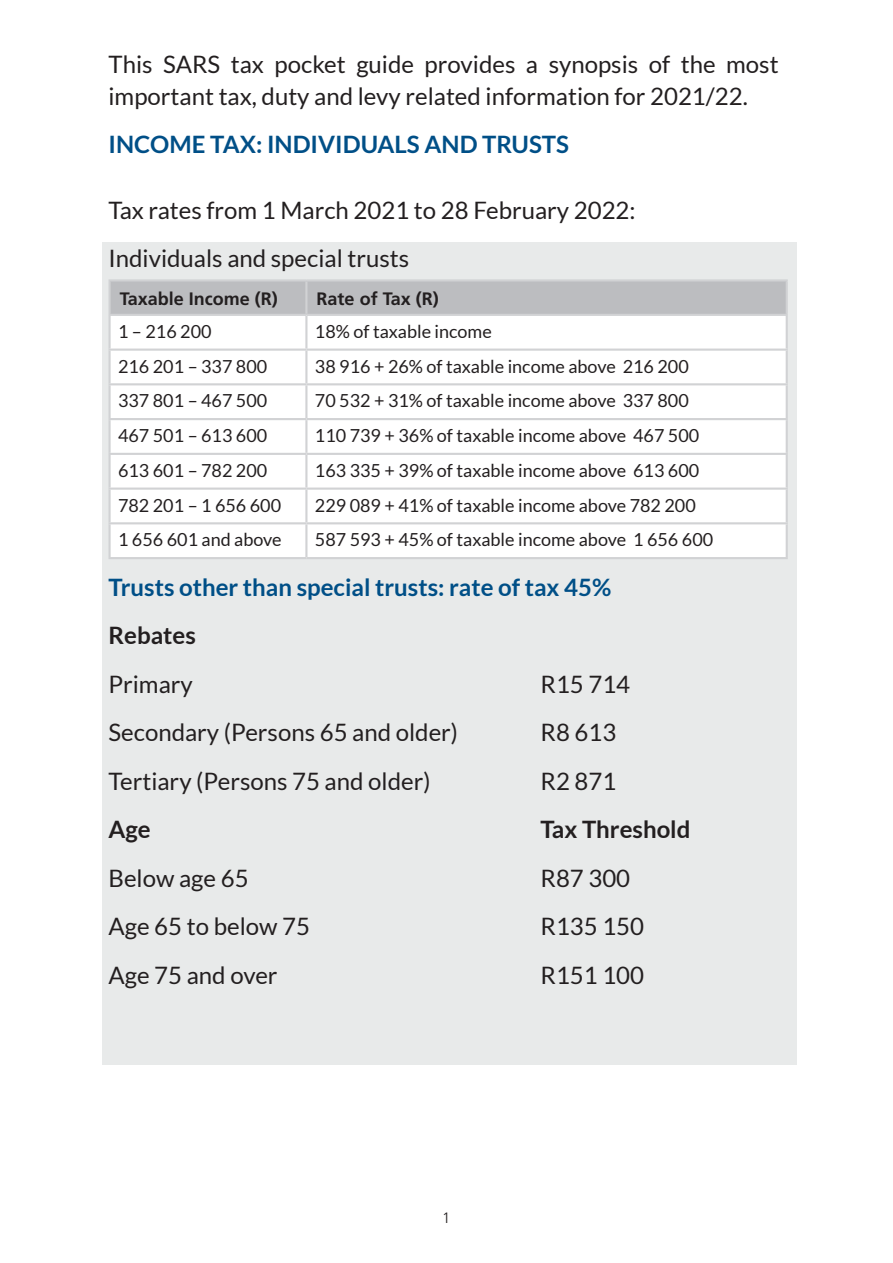
<style>
.page{position:relative;width:893px;height:1263px;background:#fff}
.page>*{position:absolute;margin:0;border:0;box-sizing:border-box;transform-origin:0 0}
.t1{font:24px/31.5px "Lato";color:#231f20}
.t2{font:700 24px "Lato";color:#004f87}
.t3{font:700 24px "Lato";color:#231f20}
.t4{font:18px "Lato";color:#231f20}
.t5{font:700 18px "Frutiger";color:#231f20}
.t6{font:300 15px "Frutiger";color:#231f20}
</style>
<div class="page">
<div style="left:102px;top:242px;width:695px;height:822px;background:#e8eaea"></div>
<div style="left:111px;top:281px;width:675px;height:33px;background:#bcbdc0"></div>
<div style="left:111px;top:316px;width:674px;height:241px;background:#fff"></div>
<hr style="left:108px;top:279px;width:198px;height:2px;background:#d1d2d4">
<hr style="left:108px;top:281px;width:3px;height:33px;background:#d1d2d4">
<hr style="left:306px;top:279px;width:482px;height:2px;background:#d1d2d4">
<hr style="left:305px;top:281px;width:2px;height:33px;background:#d1d2d4">
<hr style="left:786px;top:281px;width:2px;height:33px;background:#d1d2d4">
<hr style="left:108px;top:314px;width:198px;height:2px;background:#d1d2d4">
<hr style="left:306px;top:314px;width:482px;height:2px;background:#d1d2d4">
<hr style="left:108px;top:316px;width:3px;height:33px;background:#d1d2d4">
<hr style="left:305px;top:316px;width:2px;height:33px;background:#d1d2d4">
<hr style="left:786px;top:316px;width:2px;height:33px;background:#d1d2d4">
<hr style="left:108px;top:349px;width:198px;height:2px;background:#d1d2d4">
<hr style="left:108px;top:351px;width:3px;height:32px;background:#d1d2d4">
<hr style="left:306px;top:349px;width:482px;height:2px;background:#d1d2d4">
<hr style="left:305px;top:351px;width:2px;height:32px;background:#d1d2d4">
<hr style="left:786px;top:351px;width:2px;height:32px;background:#d1d2d4">
<hr style="left:108px;top:383px;width:198px;height:2px;background:#d1d2d4">
<hr style="left:108px;top:385px;width:3px;height:33px;background:#d1d2d4">
<hr style="left:306px;top:383px;width:482px;height:2px;background:#d1d2d4">
<hr style="left:305px;top:385px;width:2px;height:33px;background:#d1d2d4">
<hr style="left:786px;top:385px;width:2px;height:33px;background:#d1d2d4">
<hr style="left:108px;top:418px;width:198px;height:2px;background:#d1d2d4">
<hr style="left:108px;top:420px;width:3px;height:33px;background:#d1d2d4">
<hr style="left:306px;top:418px;width:482px;height:2px;background:#d1d2d4">
<hr style="left:305px;top:420px;width:2px;height:33px;background:#d1d2d4">
<hr style="left:786px;top:420px;width:2px;height:33px;background:#d1d2d4">
<hr style="left:108px;top:453px;width:198px;height:2px;background:#d1d2d4">
<hr style="left:108px;top:455px;width:3px;height:32px;background:#d1d2d4">
<hr style="left:306px;top:453px;width:482px;height:2px;background:#d1d2d4">
<hr style="left:305px;top:455px;width:2px;height:32px;background:#d1d2d4">
<hr style="left:786px;top:455px;width:2px;height:32px;background:#d1d2d4">
<hr style="left:108px;top:487px;width:198px;height:3px;background:#d1d2d4">
<hr style="left:108px;top:490px;width:3px;height:32px;background:#d1d2d4">
<hr style="left:306px;top:487px;width:482px;height:3px;background:#d1d2d4">
<hr style="left:305px;top:490px;width:2px;height:32px;background:#d1d2d4">
<hr style="left:786px;top:490px;width:2px;height:32px;background:#d1d2d4">
<hr style="left:108px;top:522px;width:198px;height:2px;background:#d1d2d4">
<hr style="left:108px;top:524px;width:3px;height:33px;background:#d1d2d4">
<hr style="left:306px;top:522px;width:482px;height:2px;background:#d1d2d4">
<hr style="left:305px;top:524px;width:2px;height:33px;background:#d1d2d4">
<hr style="left:786px;top:524px;width:2px;height:33px;background:#d1d2d4">
<hr style="left:108px;top:557px;width:198px;height:2px;background:#d1d2d4">
<hr style="left:306px;top:557px;width:482px;height:2px;background:#d1d2d4">
<p class="t1" style="left:108px;top:49px;width:672px">This SARS tax pocket guide provides a synopsis of the most important tax, duty and levy related information for 2021/22.</p>
<p class="t2" style="left:108px;top:131px;width:462px">INCOME TAX: INDIVIDUALS AND TRUSTS</p>
<p class="t1" style="left:108px;top:194px;width:529px">Tax rates from 1 March 2021 to 28 February 2022:</p>
<p class="t1" style="left:108px;top:243px;width:302px">Individuals and special trusts</p>
<p class="t5" style="left:120px;top:288px;width:160px">Taxable Income (R)</p>
<p class="t5" style="left:317px;top:288px;width:124px">Rate of Tax (R)</p>
<p class="t4" style="left:118px;top:321px;width:95px">1 – 216 200</p>
<p class="t4" style="left:315px;top:321px;width:178px">18% of taxable income</p>
<p class="t4" style="left:118px;top:356px;width:151px">216 201 – 337 800</p>
<p class="t4" style="left:315px;top:356px;width:375px">38 916 + 26% of taxable income above 216 200</p>
<p class="t4" style="left:118px;top:391px;width:151px">337 801 – 467 500</p>
<p class="t4" style="left:315px;top:391px;width:375px">70 532 + 31% of taxable income above 337 800</p>
<p class="t4" style="left:118px;top:426px;width:151px">467 501 – 613 600</p>
<p class="t4" style="left:315px;top:426px;width:386px">110 739 + 36% of taxable income above 467 500</p>
<p class="t4" style="left:118px;top:460px;width:151px">613 601 – 782 200</p>
<p class="t4" style="left:315px;top:460px;width:386px">163 335 + 39% of taxable income above 613 600</p>
<p class="t4" style="left:118px;top:495px;width:165px">782 201 – 1 656 600</p>
<p class="t4" style="left:315px;top:495px;width:382px">229 089 + 41% of taxable income above 782 200</p>
<p class="t4" style="left:118px;top:530px;width:165px">1 656 601 and above</p>
<p class="t4" style="left:315px;top:530px;width:400px">587 593 + 45% of taxable income above 1 656 600</p>
<p class="t2" style="left:108px;top:573px;width:504px">Trusts other than special trusts: rate of tax 45%</p>
<p class="t3" style="left:108px;top:622px;width:89px">Rebates</p>
<p class="t1" style="left:108px;top:668px;width:86px">Primary</p>
<p class="t1" style="left:540px;top:668px;width:91px">R15 714</p>
<p class="t1" style="left:108px;top:717px;width:351px">Secondary (Persons 65 and older)</p>
<p class="t1" style="left:540px;top:717px;width:77px">R8 613</p>
<p class="t1" style="left:108px;top:765px;width:324px">Tertiary (Persons 75 and older)</p>
<p class="t1" style="left:540px;top:765px;width:77px">R2 871</p>
<p class="t3" style="left:108px;top:816px;width:44px">Age</p>
<p class="t3" style="left:540px;top:816px;width:151px">Tax Threshold</p>
<p class="t1" style="left:108px;top:862px;width:142px">Below age 65</p>
<p class="t1" style="left:540px;top:862px;width:91px">R87 300</p>
<p class="t1" style="left:108px;top:911px;width:203px">Age 65 to below 75</p>
<p class="t1" style="left:540px;top:911px;width:105px">R135 150</p>
<p class="t1" style="left:108px;top:959px;width:171px">Age 75 and over</p>
<p class="t1" style="left:540px;top:959px;width:105px">R151 100</p>
<p class="t6" style="left:442px;top:1209px;width:10px">1</p>
</div>
